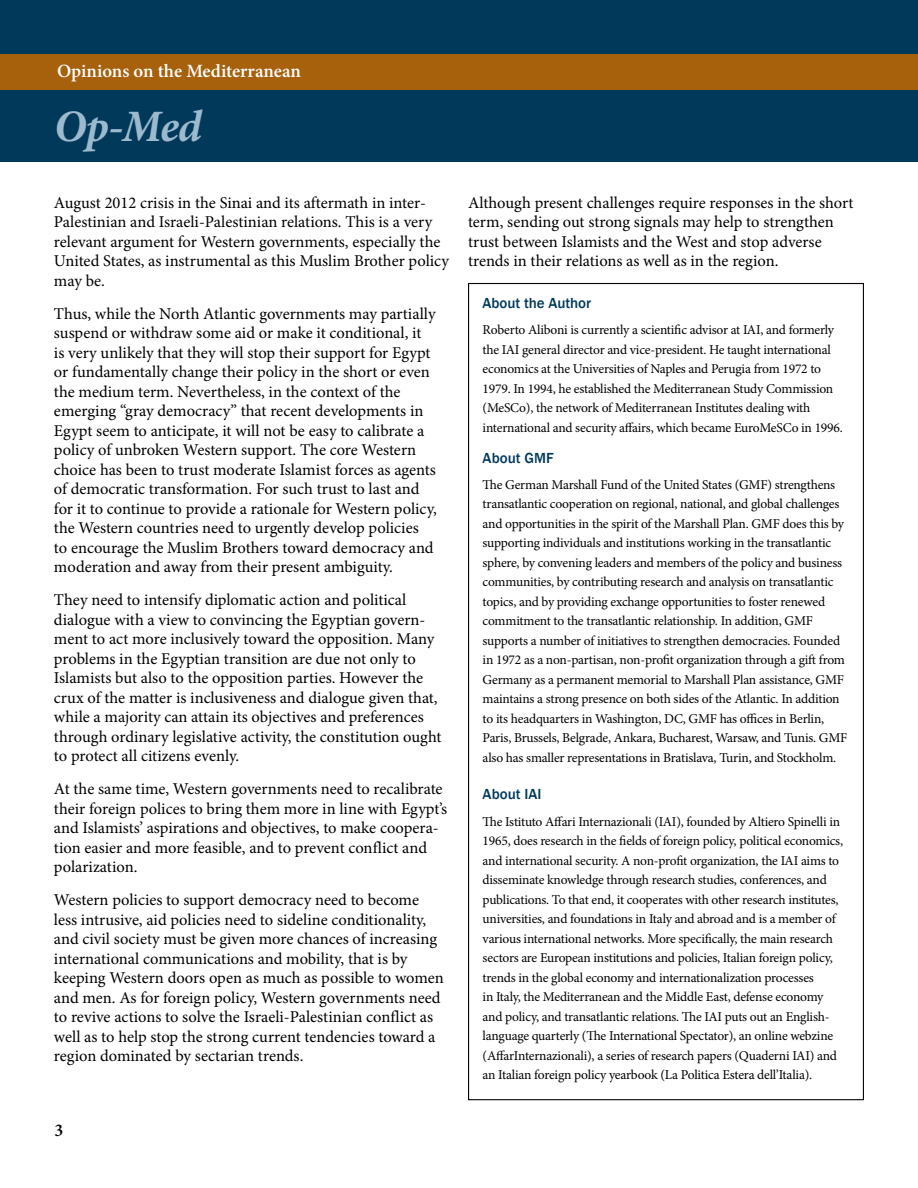
<style>
.page{position:relative;width:918px;height:1188px;background:#fff}
.page>*{position:absolute;margin:0;border:0;box-sizing:border-box;transform-origin:0 0}
.t1{font:italic 700 45px "Minion Pro";color:#9cb9ce}
.t2{font:600 18.75px "Minion Pro";color:#fff}
.t3{font:600 18px "Minion Pro";color:#000}
.t4{font:16.5px/19.5px "Minion Pro";color:#000}
.t5{font:500 15px "Franklin Gothic";color:#00395a}
.t6{font:13.5px/19.5px "Minion Pro";letter-spacing:-.015em;color:#000}
</style>
<div class="page">
<div style="left:0;top:0;width:918px;height:162px;background:#00395a"></div>
<div style="left:0;top:54px;width:918px;height:36px;background:#a7600c"></div>
<p class="t2" style="left:57px;top:58px;width:246px">Opinions on the Mediterranean</p>
<h1 class="t1" style="left:54px;top:94px;width:150px">Op-Med</h1>
<p class="t4" style="left:54px;top:193px;width:397px">August 2012 crisis in the Sinai and its aftermath in inter-Palestinian and Israeli-Palestinian relations. This is a very relevant argument for Western governments, especially the United States, as instrumental as this Muslim Brother policy may be.</p>
<p class="t4" style="left:54px;top:304px;width:385px">Thus, while the North Atlantic governments may partially suspend or withdraw some aid or make it conditional, it<br>is very unlikely that they will stop their support for Egypt or fundamentally change their policy in the short or even the medium term. Nevertheless, in the context of the emerging “gray democracy” that recent developments in Egypt seem to anticipate, it will not be easy to calibrate a policy of unbroken Western support. The core Western choice has been to trust moderate Islamist forces as agents of democratic transformation. For such trust to last and for it to continue to provide a rationale for Western policy, the Western countries need to urgently develop policies<br>to encourage the Muslim Brothers toward democracy and moderation and away from their present ambiguity.</p>
<p class="t4" style="left:54px;top:590px;width:389px">They need to intensify diplomatic action and political dialogue with a view to convincing the Egyptian govern&shy;ment to act more inclusively toward the opposition. Many problems in the Egyptian transition are due not only to Islamists but also to the opposition parties. However the crux of the matter is inclusiveness and dialogue given that, while a majority can attain its objectives and preferences through ordinary legislative activity, the constitution ought to protect all citizens evenly.</p>
<p class="t4" style="left:54px;top:779px;width:395px">At the same time, Western governments need to recalibrate their foreign polices to bring them more in line with Egypt’s and Islamists’ aspirations and objectives, to make coopera&shy;tion easier and more feasible, and to prevent conflict and polarization.</p>
<p class="t4" style="left:54px;top:890px;width:391px">Western policies to support democracy need to become less intrusive, aid policies need to sideline conditionality, and civil society must be given more chances of increasing international communications and mobility, that is by keeping Western doors open as much as possible to women and men. As for foreign policy, Western governments need to revive actions to solve the Israeli-Palestinian conflict as well as to help stop the strong current tendencies toward a region dominated by sectarian trends.</p>
<p class="t3" style="left:54px;top:1117px;width:10px">3</p>
<p class="t4" style="left:468px;top:193px;width:387px">Although present challenges require responses in the short term, sending out strong signals may help to strengthen trust between Islamists and the West and stop adverse trends in their relations as well as in the region.</p>
<p class="t5" style="left:483px;top:294px;width:110px">About the Author</p>
<p class="t6" style="left:483px;top:320px;width:362px">Roberto Aliboni is currently a scientific advisor at IAI, and formerly the IAI general director and vice-president. He taught international economics at the Universities of Naples and Perugia from 1972 to 1979. In 1994, he established the Mediterranean Study Commission (MeSCo), the network of Mediterranean Institutes dealing with international and security affairs, which became EuroMeSCo in 1996.</p>
<p class="t5" style="left:483px;top:448px;width:73px">About GMF</p>
<p class="t6" style="left:483px;top:475px;width:366px">The German Marshall Fund of the United States (GMF) strengthens transatlantic cooperation on regional, national, and global challenges and opportunities in the spirit of the Marshall Plan. GMF does this by supporting individuals and institutions working in the transatlantic sphere, by convening leaders and members of the policy and business communities, by contributing research and analysis on transatlantic topics, and by providing exchange opportunities to foster renewed commitment to the transatlantic relationship. In addition, GMF supports a number of initiatives to strengthen democracies. Founded in 1972 as a non-partisan, non-profit organization through a gift from Germany as a permanent memorial to Marshall Plan assistance, GMF maintains a strong presence on both sides of the Atlantic. In addition to its headquarters in Washington, DC, GMF has offices in Berlin, Paris, Brussels, Belgrade, Ankara, Bucharest, Warsaw, and Tunis. GMF also has smaller representations in Bratislava, Turin, and Stockholm.</p>
<p class="t5" style="left:483px;top:785px;width:60px">About IAI</p>
<p class="t6" style="left:483px;top:812px;width:362px">The Istituto Affari Internazionali (IAI), founded by Altiero Spinelli in 1965, does research in the fields of foreign policy, political economics, and international security. A non-profit organization, the IAI aims to disseminate knowledge through research studies, conferences, and publications. To that end, it cooperates with other research institutes, universities, and foundations in Italy and abroad and is a member of various international networks. More specifically, the main research sectors are European institutions and policies, Italian foreign policy, trends in the global economy and internationalization processes<br>in Italy, the Mediterranean and the Middle East, defense economy and policy, and transatlantic relations. The IAI puts out an English&shy;language quarterly (The International Spectator), an online webzine (AffarInternazionali), a series of research papers (Quaderni IAI) and an Italian foreign policy yearbook (La Politica Estera dell’Italia).</p>
</div>
